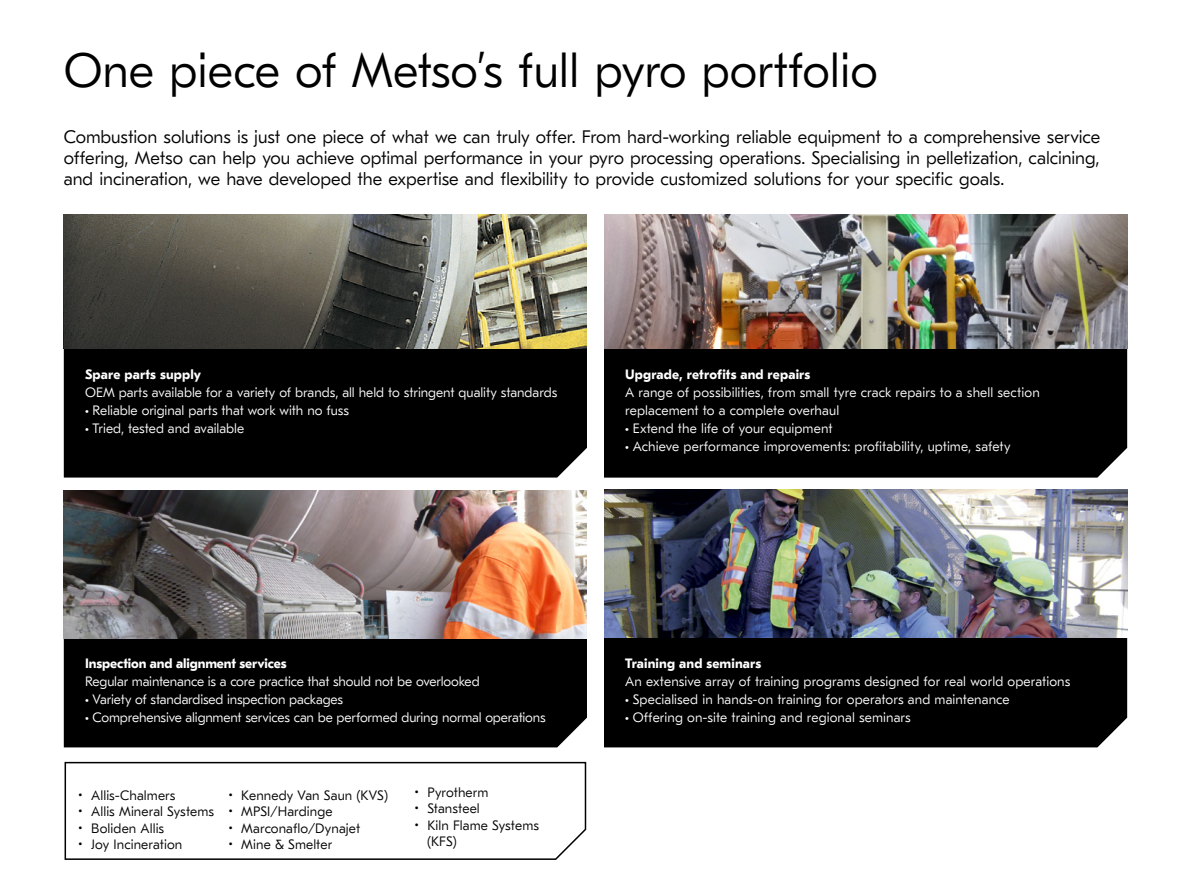
<style>
.page{position:relative;width:1191px;height:893px;background:#fff}
.page>*{position:absolute;margin:0;border:0;box-sizing:border-box;transform-origin:0 0}
.t1{font:300 48px "GT Eesti Pro Text";color:#000}
.t2{font:300 18px/21px "GT Eesti Pro Text";letter-spacing:-.005em;color:#000;text-align:justify}
.t3{font:300 13.5px/18px "GT Eesti Pro Text";color:#fff}
.t4{font:300 13.5px/16.5px "GT Eesti Pro Text";letter-spacing:.005em;color:#000}
.t5{font:700 13.5px "GT Eesti Pro Text";letter-spacing:.01em;color:#fff}
.t6{font:700 13.5px "GT Eesti Pro Text";letter-spacing:-.01em;color:#fff}
.s1{font-family:"Myriad Pro";font-weight:400}
</style>
<div class="page">
<div style="left:64px;top:348px;width:523px;height:130px;background:#000"></div>
<div style="left:604px;top:348px;width:523px;height:130px;background:#000"></div>
<div style="left:64px;top:638px;width:523px;height:109px;background:#000"></div>
<div style="left:604px;top:637px;width:523px;height:110px;background:#000"></div>
<img style="left:64px;top:215px;width:523px;height:133px">
<img style="left:64px;top:491px;width:523px;height:147px">
<img style="left:604px;top:215px;width:523px;height:133px">
<img style="left:604px;top:490px;width:523px;height:147px">
<svg style="left:64px;top:761px;width:523px;height:99px"></svg>
<h1 class="t1" style="left:64px;top:44px;width:816px">One piece of Metso’s full pyro portfolio</h1>
<p class="t2" style="left:64px;top:126px;width:1038px">Combustion solutions is just one piece of what we can truly offer. From hard-working reliable equipment to a comprehensive service offering, Metso can help you achieve optimal performance in your pyro processing operations. Specialising in pelletization, calcining, and incineration, we have developed the expertise and flexibility to provide customized solutions for your specific goals.</p>
<p class="t5" style="left:85px;top:367px;width:118px">Spare parts supply</p>
<p class="t3" style="left:85px;top:384px;width:474px">OEM parts available for a variety of brands, all held to stringent quality standards</p>
<p class="t3" style="left:85px;top:402px;width:265px"><span class="s1">•</span> Reliable original parts that work with no fuss</p>
<p class="t3" style="left:85px;top:420px;width:161px"><span class="s1">•</span> Tried, tested and available</p>
<p class="t5" style="left:625px;top:367px;width:186px">Upgrade, retrofits and repairs</p>
<p class="t3" style="left:625px;top:384px;width:416px">A range of possibilities, from small tyre crack repairs to a shell section replacement to a complete overhaul</p>
<p class="t3" style="left:625px;top:420px;width:209px"><span class="s1">•</span> Extend the life of your equipment</p>
<p class="t3" style="left:625px;top:438px;width:387px"><span class="s1">•</span> Achieve performance improvements: profitability, uptime, safety</p>
<p class="t6" style="left:85px;top:656px;width:203px">Inspection and alignment services</p>
<p class="t3" style="left:85px;top:673px;width:396px">Regular maintenance is a core practice that should not be overlooked</p>
<p class="t3" style="left:85px;top:691px;width:259px"><span class="s1">•</span> Variety of standardised inspection packages</p>
<p class="t3" style="left:85px;top:709px;width:462px"><span class="s1">•</span> Comprehensive alignment services can be performed during normal operations</p>
<p class="t4" style="left:78px;top:787px;width:99px">• Allis-Chalmers</p>
<p class="t4" style="left:78px;top:804px;width:137px">• Allis Mineral Systems</p>
<p class="t4" style="left:78px;top:820px;width:87px">• Boliden Allis</p>
<p class="t4" style="left:78px;top:837px;width:105px">• Joy Incineration</p>
<p class="t4" style="left:228px;top:787px;width:161px">• Kennedy Van Saun (KVS)</p>
<p class="t4" style="left:228px;top:804px;width:106px">• MPSI/Hardinge</p>
<p class="t4" style="left:228px;top:820px;width:133px">• Marconaflo/Dynajet</p>
<p class="t4" style="left:228px;top:837px;width:105px">• Mine &amp; Smelter</p>
<p class="t4" style="left:414px;top:784px;width:76px">• Pyrotherm</p>
<p class="t4" style="left:414px;top:801px;width:67px">• Stansteel</p>
<p class="t4" style="left:427px;top:817px;width:113px;text-indent:-13px">• Kiln Flame Systems (KFS)</p>
<p class="t5" style="left:625px;top:656px;width:137px">Training and seminars</p>
<p class="t3" style="left:625px;top:673px;width:446px">An extensive array of training programs designed for real world operations</p>
<p class="t3" style="left:625px;top:691px;width:386px"><span class="s1">•</span> Specialised in hands-on training for operators and maintenance</p>
<p class="t3" style="left:625px;top:709px;width:287px"><span class="s1">•</span> Offering on-site training and regional seminars</p>
</div>
